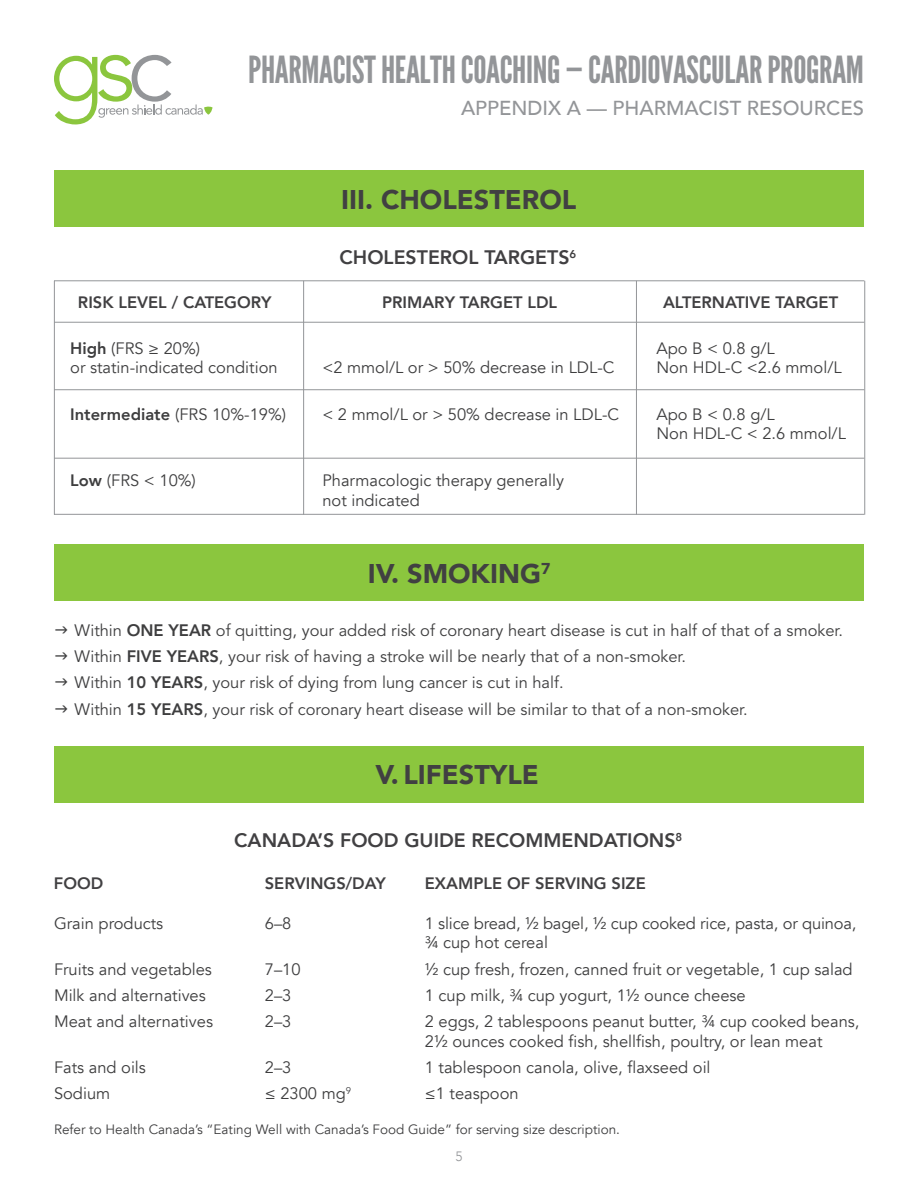
<style>
.page{position:relative;width:918px;height:1188px;background:#fff}
.page>*{position:absolute;margin:0;border:0;box-sizing:border-box;transform-origin:0 0}
.t1{font:37.35px "League Gothic";letter-spacing:-.01em;color:#939598}
.t2{font:900 27px "Avenir";color:#414042}
.t3{font:500 20.25px "Avenir";color:#939598}
.t4{font:800 19.5px "Avenir";color:#414042}
.t5{font:16.5px/19.5px "Avenir";color:#3e3e3f}
.t6{font:16.5px "Avenir LT Std";color:#3e3e3f}
.t7{font:800 16.5px "Avenir";color:#414042}
.t8{font:800 16.5px "Avenir";color:#3e3e3f}
.t9{font:13.5px "Avenir";color:#3e3e3f}
.t10{font:300 13.5px "Avenir";color:#939598}
.s1{font-weight:800}
.s2{font-weight:400}
</style>
<div class="page">
<hr style="left:54px;top:389px;width:810px;height:1px;background:#939598">
<hr style="left:54px;top:458px;width:810px;height:1px;background:#939598">
<hr style="left:54px;top:514px;width:810px;height:1px;background:#939598">
<hr style="left:54px;top:322px;width:810px;height:1px;background:#939598">
<hr style="left:54px;top:281px;width:1px;height:234px;background:#939598">
<hr style="left:864px;top:281px;width:1px;height:234px;background:#939598">
<hr style="left:303px;top:281px;width:1px;height:234px;background:#939598">
<hr style="left:636px;top:281px;width:1px;height:234px;background:#939598">
<hr style="left:54px;top:280px;width:810px;height:1px;background:#939598">
<svg style="left:54px;top:55px;width:159px;height:69px"></svg>
<div style="left:54px;top:170px;width:810px;height:57px;background:#8bc63e"></div>
<div style="left:54px;top:544px;width:810px;height:57px;background:#8bc63e"></div>
<div style="left:54px;top:746px;width:810px;height:57px;background:#8bc63e"></div>
<h1 class="t1" style="left:248px;top:48px;width:617px">PHARMACIST HEALTH COACHING — CARDIOVASCULAR PROGRAM</h1>
<p class="t3" style="left:461px;top:90px;width:404px">APPENDIX A — PHARMACIST RESOURCES</p>
<h1 class="t2" style="left:341px;top:176px;width:237px">III. CHOLESTEROL</h1>
<h2 class="t4" style="left:340px;top:243px;width:238px">CHOLESTEROL TARGETS<sup>6</sup></h2>
<p class="t7" style="left:78px;top:289px;width:195px">RISK LEVEL / CATEGORY</p>
<p class="t7" style="left:382px;top:289px;width:177px">PRIMARY TARGET LDL</p>
<p class="t7" style="left:663px;top:289px;width:177px">ALTERNATIVE TARGET</p>
<p class="t5" style="left:70px;top:339px;width:209px"><span class="s1">High</span> (FRS ≥ 20%)<br>or statin-indicated condition</p>
<p class="t5" style="left:656px;top:339px;width:187px">Apo B &lt; 0.8 g/L<br>Non HDL-C &lt;2.6 mmol/L</p>
<p class="t5" style="left:322px;top:358px;width:294px">&lt;2 mmol/L or &gt; 50% decrease in LDL-C</p>
<p class="t8" style="left:70px;top:401px;width:217px">Intermediate <span class="s2">(FRS 10%-19%)</span></p>
<p class="t5" style="left:322px;top:405px;width:298px">&lt; 2 mmol/L or &gt; 50% decrease in LDL-C</p>
<p class="t5" style="left:656px;top:405px;width:191px">Apo B &lt; 0.8 g/L<br>Non HDL-C &lt; 2.6 mmol/L</p>
<p class="t5" style="left:70px;top:471px;width:127px"><span class="s1">Low</span> (FRS &lt; 10%)</p>
<p class="t5" style="left:322px;top:471px;width:243px">Pharmacologic therapy generally not indicated</p>
<h1 class="t2" style="left:368px;top:550px;width:184px">IV. SMOKING<sup>7</sup></h1>
<p class="t6" style="left:74px;top:621px;width:770px">Within <span class="s1">ONE YEAR</span> of quitting, your added risk of coronary heart disease is cut in half of that of a smoker.</p>
<p class="t6" style="left:74px;top:647px;width:613px">Within <span class="s1">FIVE YEARS</span>, your risk of having a stroke will be nearly that of a non-smoker.</p>
<p class="t6" style="left:74px;top:673px;width:491px">Within <span class="s1">10 YEARS</span>, your risk of dying from lung cancer is cut in half.</p>
<p class="t6" style="left:74px;top:699px;width:675px">Within <span class="s1">15 YEARS</span>, your risk of coronary heart disease will be similar to that of a non-smoker.</p>
<h1 class="t2" style="left:375px;top:751px;width:165px">V. LIFESTYLE</h1>
<h2 class="t4" style="left:234px;top:825px;width:450px">CANADA’S FOOD GUIDE RECOMMENDATIONS<sup>8</sup></h2>
<p class="t7" style="left:54px;top:871px;width:51px">FOOD</p>
<p class="t7" style="left:265px;top:871px;width:123px">SERVINGS/DAY</p>
<p class="t7" style="left:425px;top:871px;width:222px">EXAMPLE OF SERVING SIZE</p>
<p class="t5" style="left:54px;top:914px;width:111px">Grain products</p>
<p class="t5" style="left:265px;top:914px;width:28px">6–8</p>
<p class="t5" style="left:425px;top:914px;width:433px">1 slice bread, ½ bagel, ½ cup cooked rice, pasta, or quinoa, ¾ cup hot cereal</p>
<p class="t5" style="left:54px;top:959px;width:159px">Fruits and vegetables</p>
<p class="t5" style="left:265px;top:959px;width:37px">7–10</p>
<p class="t5" style="left:425px;top:959px;width:429px">½ cup fresh, frozen, canned fruit or vegetable, 1 cup salad</p>
<p class="t5" style="left:54px;top:986px;width:153px">Milk and alternatives</p>
<p class="t5" style="left:265px;top:986px;width:28px">2–3</p>
<p class="t5" style="left:425px;top:986px;width:322px">1 cup milk, ¾ cup yogurt, 1½ ounce cheese</p>
<p class="t5" style="left:54px;top:1012px;width:161px">Meat and alternatives</p>
<p class="t5" style="left:265px;top:1012px;width:28px">2–3</p>
<p class="t5" style="left:425px;top:1012px;width:436px">2 eggs, 2 tablespoons peanut butter, ¾ cup cooked beans,<br>2½ ounces cooked fish, shellfish, poultry, or lean meat</p>
<p class="t5" style="left:54px;top:1058px;width:93px">Fats and oils</p>
<p class="t5" style="left:265px;top:1058px;width:28px">2–3</p>
<p class="t5" style="left:425px;top:1058px;width:287px">1 tablespoon canola, olive, flaxseed oil</p>
<p class="t5" style="left:54px;top:1084px;width:58px">Sodium</p>
<p class="t5" style="left:265px;top:1084px;width:88px">≤ 2300 mg<sup>9</sup></p>
<p class="t5" style="left:425px;top:1084px;width:95px">≤1 teaspoon</p>
<p class="t9" style="left:54px;top:1121px;width:568px">Refer to Health Canada’s “Eating Well with Canada’s Food Guide” for serving size description.</p>
<p class="t10" style="left:455px;top:1148px;width:9px">5</p>
</div>
